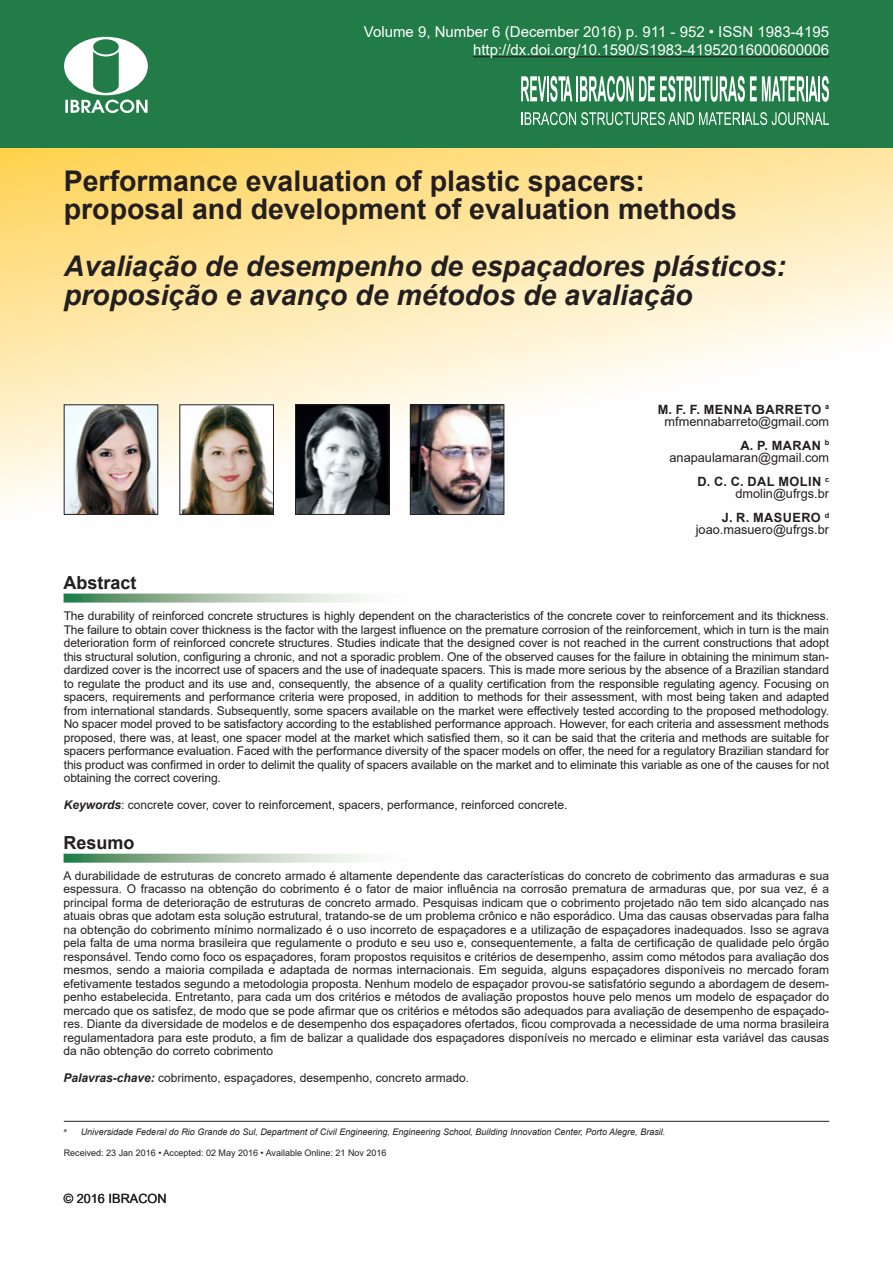
<style>
.page{position:relative;width:893px;height:1263px;background:#fff}
.page>*{position:absolute;margin:0;border:0;box-sizing:border-box;transform-origin:0 0}
.t1{font:italic 700 28.5px/28.5px "Arial";color:#231f20}
.t2{font:700 28.5px/28.5px "Arial";color:#231f20}
.t3{font:700 18px "Arial";color:#231f20}
.t4{font:15px/18px "Arial";color:#fff;text-align:right}
.t5{font:12.75px/12px "Arial";color:#231f20;text-align:right}
.t6{font:12px/13.5px "Arial";color:#231f20;text-align:justify}
.t7{font:italic 9px "Arial";color:#231f20}
.t8{font:9px "Arial";color:#231f20}
.t9{font:italic 5.25px "Arial";color:#231f20}
.s1{font-weight:700}
.s2{font-weight:700;font-style:italic}
</style>
<div class="page">
<svg style="left:0;top:148px;width:893px;height:452px"></svg>
<div style="left:0;top:0;width:893px;height:148px;background:#217c47"></div>
<svg style="left:64px;top:37px;width:84px;height:76px"></svg>
<svg style="left:521px;top:76px;width:51px;height:26px"></svg>
<hr style="left:576px;top:76px;width:2px;height:25px;background:#fff">
<svg style="left:580px;top:76px;width:249px;height:26px"></svg>
<svg style="left:521px;top:112px;width:308px;height:13px"></svg>
<hr style="left:473px;top:56px;width:356px;height:1px;background:#231f20">
<img style="left:66px;top:406px;width:90px;height:107px">
<div style="left:64px;top:404px;width:94px;height:111px;border:1px solid #231f20"></div>
<img style="left:297px;top:406px;width:90px;height:107px">
<div style="left:295px;top:404px;width:94px;height:111px;border:1px solid #231f20"></div>
<img style="left:181px;top:406px;width:91px;height:107px">
<div style="left:179px;top:404px;width:95px;height:111px;border:1px solid #231f20"></div>
<hr style="left:64px;top:1121px;width:765px;height:1px;background:#231f20">
<svg style="left:64px;top:593px;width:372px;height:9px"></svg>
<svg style="left:64px;top:854px;width:299px;height:9px;background:#a5c1aa"></svg>
<img style="left:412px;top:406px;width:90px;height:107px">
<div style="left:410px;top:404px;width:94px;height:111px;border:1px solid #231f20"></div>
<p class="t4" style="left:364px;top:23px;width:467px">Volume 9, Number 6 (December 2016) p. 911 - 952 • ISSN 1983-4195 http://dx.doi.org/10.1590/S1983-41952016000600006</p>
<h1 class="t2" style="left:64px;top:167px;width:675px">Performance evaluation of plastic spacers: proposal and development of evaluation methods</h1>
<h1 class="t1" style="left:64px;top:253px;width:724px">Avaliação de desempenho de espaçadores plásticos: proposição e avanço de métodos de avaliação</h1>
<h2 class="t3" style="left:64px;top:570px;width:75px">Abstract</h2>
<p class="t5" style="left:658px;top:403px;width:173px;text-align:center"><span class="s1">M. F. F. MENNA BARRETO</span> <sup>a </sup>mfmennabarreto@gmail.com</p>
<p class="t5" style="left:669px;top:439px;width:161px"><span class="s1">A. P. MARAN</span> <sup>b </sup>anapaulamaran@gmail.com</p>
<p class="t5" style="left:697px;top:475px;width:133px"><span class="s1">D. C. C. DAL MOLIN</span> <sup>c </sup>dmolin@ufrgs.br</p>
<p class="t5" style="left:696px;top:511px;width:135px"><span class="s1">J. R. MASUERO</span> <sup>d </sup>joao.masuero@ufrgs.br</p>
<p class="t6" style="left:64px;top:609px;width:767px">The durability of reinforced concrete structures is highly dependent on the characteristics of the concrete cover to reinforcement and its thickness.<br>The failure to obtain cover thickness is the factor with the largest influence on the premature corrosion of the reinforcement, which in turn is the main deterioration form of reinforced concrete structures. Studies indicate that the designed cover is not reached in the current constructions that adopt this structural solution, configuring a chronic, and not a sporadic problem. One of the observed causes for the failure in obtaining the minimum stan&shy;dardized cover is the incorrect use of spacers and the use of inadequate spacers. This is made more serious by the absence of a Brazilian standard to regulate the product and its use and, consequently, the absence of a quality certification from the responsible regulating agency. Focusing on spacers, requirements and performance criteria were proposed, in addition to methods for their assessment, with most being taken and adapted from international standards. Subsequently, some spacers available on the market were effectively tested according to the proposed methodology.<br>No spacer model proved to be satisfactory according to the established performance approach. However, for each criteria and assessment methods proposed, there was, at least, one spacer model at the market which satisfied them, so it can be said that the criteria and methods are suitable for spacers performance evaluation. Faced with the performance diversity of the spacer models on offer, the need for a regulatory Brazilian standard for this product was confirmed in order to delimit the quality of spacers available on the market and to eliminate this variable as one of the causes for not obtaining the correct covering.</p>
<p class="t6" style="left:64px;top:798px;width:505px"><span class="s2">Keywords</span>: concrete cover, cover to reinforcement, spacers, performance, reinforced concrete.</p>
<h2 class="t3" style="left:64px;top:830px;width:73px">Resumo</h2>
<p class="t6" style="left:64px;top:869px;width:767px">A durabilidade de estruturas de concreto armado é altamente dependente das características do concreto de cobrimento das armaduras e sua espessura. O fracasso na obtenção do cobrimento é o fator de maior influência na corrosão prematura de armaduras que, por sua vez, é a principal forma de deterioração de estruturas de concreto armado. Pesquisas indicam que o cobrimento projetado não tem sido alcançado nas atuais obras que adotam esta solução estrutural, tratando-se de um problema crônico e não esporádico. Uma das causas observadas para falha na obtenção do cobrimento mínimo normalizado é o uso incorreto de espaçadores e a utilização de espaçadores inadequados. Isso se agrava pela falta de uma norma brasileira que regulamente o produto e seu uso e, consequentemente, a falta de certificação de qualidade pelo órgão responsável. Tendo como foco os espaçadores, foram propostos requisitos e critérios de desempenho, assim como métodos para avaliação dos mesmos, sendo a maioria compilada e adaptada de normas internacionais. Em seguida, alguns espaçadores disponíveis no mercado foram efetivamente testados segundo a metodologia proposta. Nenhum modelo de espaçador provou-se satisfatório segundo a abordagem de desem&shy;penho estabelecida. Entretanto, para cada um dos critérios e métodos de avaliação propostos houve pelo menos um modelo de espaçador do mercado que os satisfez, de modo que se pode afirmar que os critérios e métodos são adequados para avaliação de desempenho de espaçado&shy;res. Diante da diversidade de modelos e de desempenho dos espaçadores ofertados, ficou comprovada a necessidade de uma norma brasileira regulamentadora para este produto, a fim de balizar a qualidade dos espaçadores disponíveis no mercado e eliminar esta variável das causas da não obtenção do correto cobrimento</p>
<p class="t6" style="left:64px;top:1071px;width:407px"><span class="s2">Palavras-chave:</span> cobrimento, espaçadores, desempenho, concreto armado.</p>
<p class="t9" style="left:64px;top:1126px;width:4px">a</p>
<p class="t7" style="left:81px;top:1126px;width:586px">Universidade Federal do Rio Grande do Sul, Department of Civil Engineering, Engineering School, Building Innovation Center, Porto Alegre, Brasil.</p>
<p class="t8" style="left:64px;top:1146px;width:324px">Received: 23 Jan 2016 • Accepted: 02 May 2016 • Available Online: 21 Nov 2016</p>
<p class="t5" style="left:64px;top:1192px;width:104px">© 2016 IBRACON</p>
</div>
